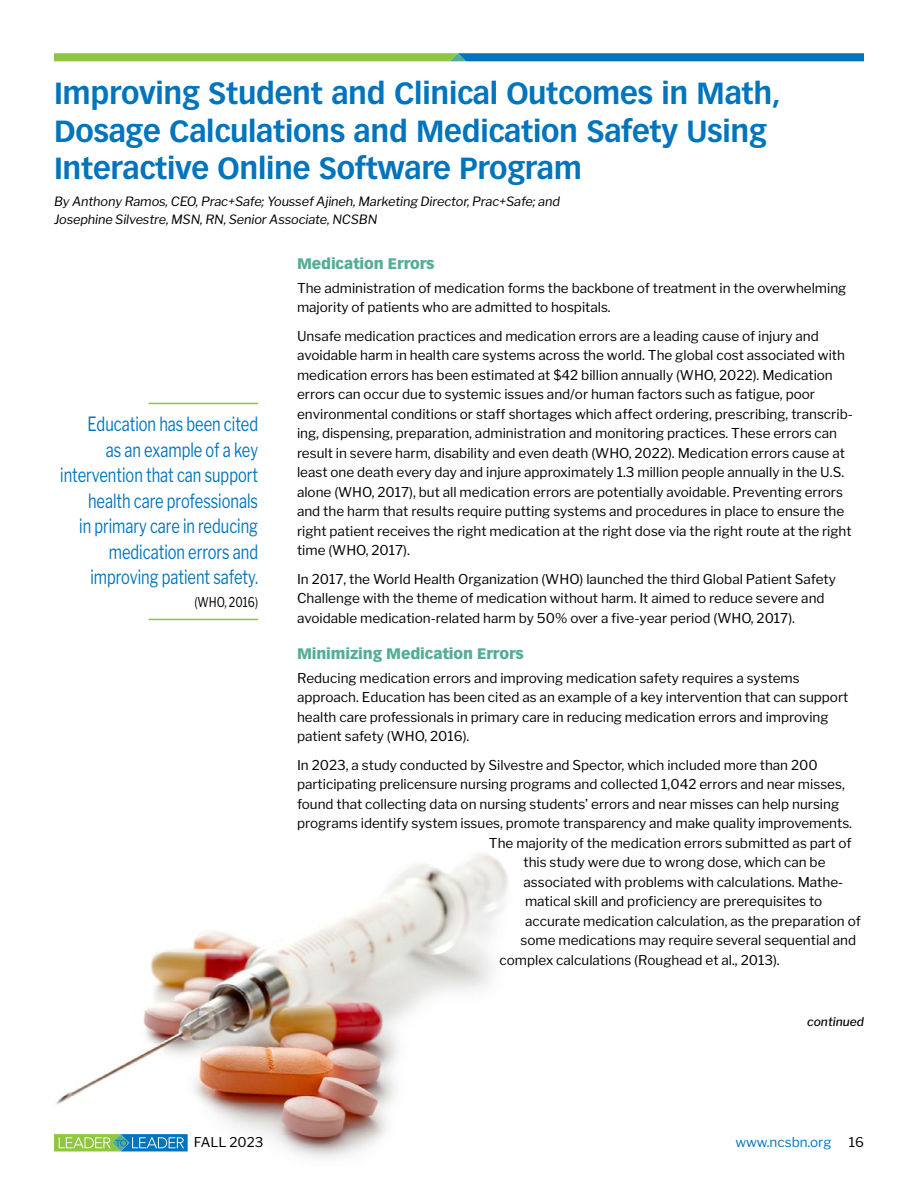
<style>
.page{position:relative;width:918px;height:1188px;background:#fff}
.page>*{position:absolute;margin:0;border:0;box-sizing:border-box;transform-origin:0 0}
.t1{font:700 30px/37.5px "Vectora LT Std";letter-spacing:-.01em;color:#0074bc}
.t2{font:19.5px/25.5px "Libre Franklin";color:#0074bc;text-align:right;scale:.75 1}
.t3{font:900 15px "Vectora LT Std";letter-spacing:-.01em;color:#54ae96}
.t4{font:13.5px/19.5px "Libre Franklin";color:#000}
.t5{font:13.5px "Libre Franklin";color:#0074bc}
.t6{font:13.5px "Libre Franklin";color:#000;scale:.8 1}
.t7{font:13.35px "Libre Franklin";color:#000}
.t8{font:italic 12.75px/18px "Libre Franklin";letter-spacing:-.01em;color:#000}
.t9{font:italic 500 12px "Libre Franklin";color:#000}
</style>
<div class="page">
<svg style="left:54px;top:53px;width:810px;height:8px;background:#4c9f81"></svg>
<hr style="left:148px;top:403px;width:110px;height:1px;background:#8dc63f">
<hr style="left:148px;top:619px;width:110px;height:1px;background:#8dc63f">
<img style="left:54px;top:853px;width:454px;height:305px">
<svg style="left:54px;top:1134px;width:134px;height:17px;background:#62ac93"></svg>
<h1 class="t1" style="left:54px;top:75px;width:728px">Improving Student and Clinical Outcomes in Math,<br>Dosage Calculations and Medication Safety Using<br>Interactive Online Software Program</h1>
<p class="t8" style="left:54px;top:193px;width:508px">By Anthony Ramos, CEO, Prac+Safe; Youssef Ajineh, Marketing Director, Prac+Safe; and<br>Josephine Silvestre, MSN, RN, Senior Associate, NCSBN</p>
<h2 class="t2" style="left:60px;top:411px;width:265px">Education has been cited<br>as an example of a key intervention that can support health care professionals<br>in primary care in reducing medication errors and improving patient safety.</h2>
<p class="t6" style="left:194px;top:594px;width:81px">(WHO, 2016)</p>
<p class="t3" style="left:297px;top:254px;width:139px">Medication Errors</p>
<p class="t4" style="left:297px;top:278px;width:551px">The administration of medication forms the backbone of treatment in the overwhelming majority of patients who are admitted to hospitals.</p>
<p class="t4" style="left:297px;top:326px;width:557px">Unsafe medication practices and medication errors are a leading cause of injury and avoidable harm in health care systems across the world. The global cost associated with medication errors has been estimated at $42 billion annually (WHO, 2022). Medication errors can occur due to systemic issues and/or human factors such as fatigue, poor environmental conditions or staff shortages which affect ordering, prescribing, transcrib&shy;ing, dispensing, preparation, administration and monitoring practices. These errors can result in severe harm, disability and even death (WHO, 2022). Medication errors cause at least one death every day and injure approximately 1.3 million people annually in the U.S. alone (WHO, 2017), but all medication errors are potentially avoidable. Preventing errors and the harm that results require putting systems and procedures in place to ensure the right patient receives the right medication at the right dose via the right route at the right time (WHO, 2017).</p>
<p class="t4" style="left:297px;top:569px;width:540px">In 2017, the World Health Organization (WHO) launched the third Global Patient Safety<br>Challenge with the theme of medication without harm. It aimed to reduce severe and avoidable medication-related harm by 50% over a five-year period (WHO, 2017).</p>
<p class="t3" style="left:297px;top:644px;width:228px">Minimizing Medication Errors</p>
<p class="t4" style="left:297px;top:668px;width:553px">Reducing medication errors and improving medication safety requires a systems approach. Education has been cited as an example of a key intervention that can support health care professionals in primary care in reducing medication errors and improving patient safety (WHO, 2016).</p>
<p class="t4" style="left:297px;top:755px;width:522px">In 2023, a study conducted by Silvestre and Spector, which included more than 200</p>
<p class="t4" style="left:297px;top:775px;width:549px">participating prelicensure nursing programs and collected 1,042 errors and near misses,</p>
<p class="t4" style="left:297px;top:794px;width:544px">found that collecting data on nursing students’ errors and near misses can help nursing</p>
<p class="t4" style="left:297px;top:814px;width:557px">programs identify system issues, promote transparency and make quality improvements.</p>
<p class="t4" style="left:489px;top:833px;width:364px">The majority of the medication errors submitted as part of</p>
<p class="t4" style="left:524px;top:853px;width:304px">this study were due to wrong dose, which can be</p>
<p class="t4" style="left:524px;top:872px;width:321px">associated with problems with calculations. Mathe-</p>
<p class="t4" style="left:525px;top:891px;width:299px">matical skill and proficiency are prerequisites to</p>
<p class="t4" style="left:525px;top:911px;width:337px">accurate medication calculation, as the preparation of</p>
<p class="t4" style="left:521px;top:930px;width:337px">some medications may require several sequential and</p>
<p class="t4" style="left:500px;top:950px;width:282px">complex calculations (Roughead et al., 2013).</p>
<p class="t9" style="left:807px;top:1014px;width:58px">continued</p>
<p class="t7" style="left:194px;top:1135px;width:71px">FALL 2023</p>
<p class="t5" style="left:735px;top:1134px;width:98px">www.ncsbn.org</p>
<p class="t7" style="left:849px;top:1135px;width:17px">16</p>
</div>
